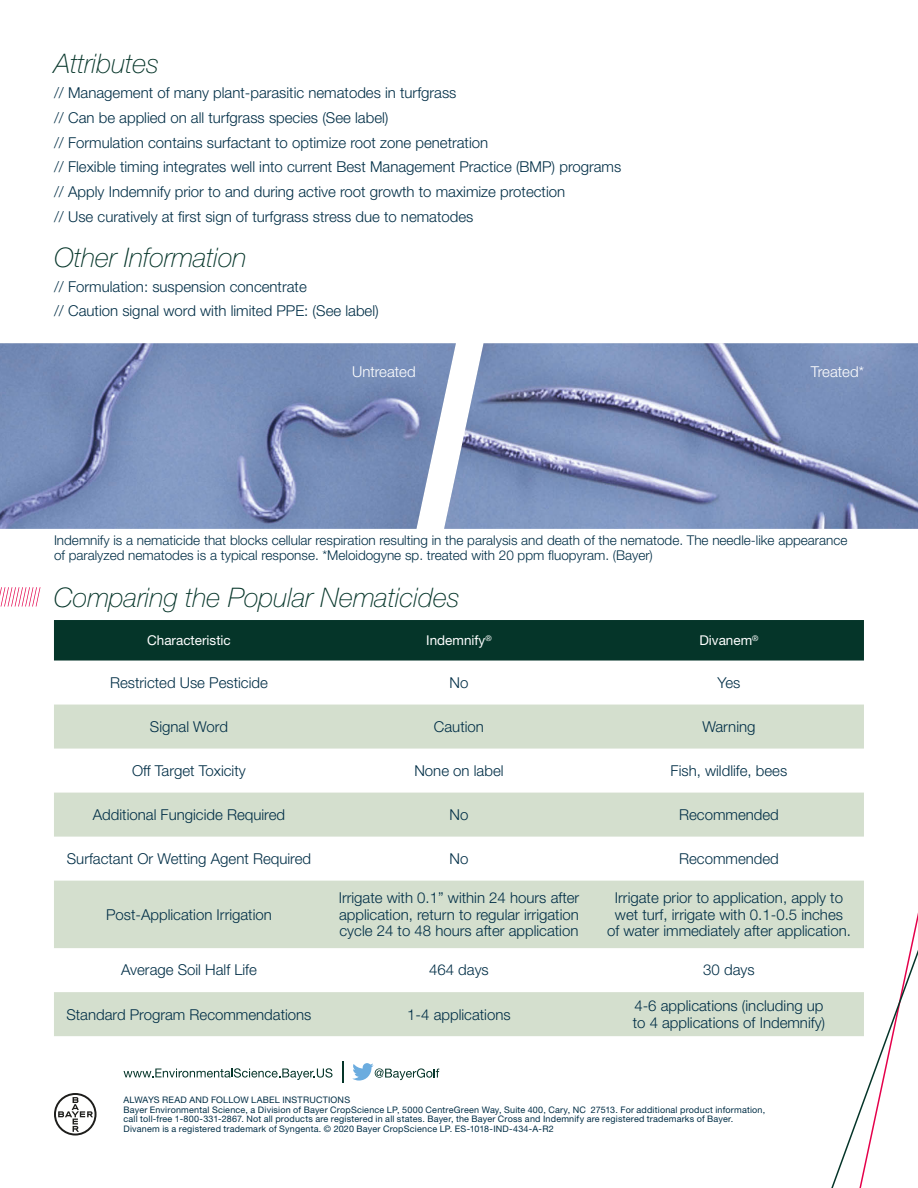
<style>
.page{position:relative;width:918px;height:1188px;background:#fff}
.page>*{position:absolute;margin:0;border:0;box-sizing:border-box;transform-origin:0 0}
.t1{font:italic 100 27px "Helvetica Neue LT Std";color:#053529}
.t2{font:300 15px/24.8px "Helvetica Neue LT Std";color:#002e46}
.t3{font:300 15px "Helvetica Neue LT Std";color:#fff}
.t4{font:300 13.5px/15px "Helvetica Neue LT Std";color:#002e46}
.t5{font:13.5px "Helvetica Neue LT Std";color:#fff}
.t6{font:9px/9.8px "Helvetica Neue LT Std";letter-spacing:.02em;color:#002e46}
</style>
<div class="page">
<svg style="left:831px;top:913px;width:87px;height:275px"></svg>
<div style="left:54px;top:620px;width:810px;height:41px;background:#053529"></div>
<svg style="left:54px;top:705px;width:810px;height:331px;fill:#d4dfce"></svg>
<svg style="left:0;top:587px;width:40px;height:20px"></svg>
<img style="left:0;top:343px;width:444px;height:186px">
<img style="left:444px;top:343px;width:474px;height:186px">
<svg style="left:54px;top:1093px;width:43px;height:43px"></svg>
<svg style="left:352px;top:1063px;width:87px;height:18px"></svg>
<svg style="left:342px;top:1061px;width:1px;height:22px"></svg>
<svg style="left:124px;top:1068px;width:209px;height:12px"></svg>
<h1 class="t1" style="left:54px;top:48px;width:107px">Attributes</h1>
<p class="t2" style="left:54px;top:80px;width:569px">// Management of many plant-parasitic nematodes in turfgrass<br>// Can be applied on all turfgrass species (See label)<br>// Formulation contains surfactant to optimize root zone penetration<br>// Flexible timing integrates well into current Best Management Practice (BMP) programs // Apply Indemnify prior to and during active root growth to maximize protection<br>// Use curatively at first sign of turfgrass stress due to nematodes</p>
<h1 class="t1" style="left:54px;top:242px;width:194px">Other Information</h1>
<p class="t2" style="left:54px;top:274px;width:326px">// Formulation: suspension concentrate<br>// Caution signal word with limited PPE: (See label)</p>
<p class="t3" style="left:352px;top:363px;width:65px">Untreated</p>
<p class="t3" style="left:811px;top:363px;width:55px">Treated*</p>
<p class="t4" style="left:54px;top:533px;width:795px">Indemnify is a nematicide that blocks cellular respiration resulting in the paralysis and death of the nematode. The needle-like appearance of paralyzed nematodes is a typical response. *Meloidogyne sp. treated with 20 ppm fluopyram. (Bayer)</p>
<h1 class="t1" style="left:54px;top:581px;width:407px">Comparing the Popular Nematicides</h1>
<p class="t5" style="left:147px;top:632px;width:85px">Characteristic</p>
<p class="t5" style="left:426px;top:632px;width:67px">Indemnify<sup>®</sup></p>
<p class="t5" style="left:699px;top:632px;width:61px">Divanem<sup>®</sup></p>
<p class="t2" style="left:110px;top:670px;width:159px">Restricted Use Pesticide</p>
<p class="t2" style="left:450px;top:670px;width:20px">No</p>
<p class="t2" style="left:718px;top:670px;width:24px">Yes</p>
<p class="t2" style="left:150px;top:714px;width:80px">Signal Word</p>
<p class="t2" style="left:434px;top:714px;width:52px">Caution</p>
<p class="t2" style="left:702px;top:714px;width:55px">Warning</p>
<p class="t2" style="left:132px;top:758px;width:115px">Off Target Toxicity</p>
<p class="t2" style="left:414px;top:758px;width:91px">None on label</p>
<p class="t2" style="left:671px;top:758px;width:118px">Fish, wildlife, bees</p>
<p class="t2" style="left:93px;top:802px;width:194px">Additional Fungicide Required</p>
<p class="t2" style="left:450px;top:802px;width:20px">No</p>
<p class="t2" style="left:679px;top:802px;width:101px">Recommended</p>
<p class="t2" style="left:67px;top:846px;width:246px">Surfactant Or Wetting Agent Required</p>
<p class="t2" style="left:450px;top:846px;width:20px">No</p>
<p class="t2" style="left:679px;top:846px;width:101px">Recommended</p>
<p class="t2" style="left:106px;top:902px;width:167px">Post-Application Irrigation</p>
<p class="t2" style="left:339px;top:889px;width:242px;line-height:16.5px;text-align:justify">Irrigate with 0.1” within 24 hours after application, return to regular irrigation cycle 24 to 48 hours after application</p>
<p class="t2" style="left:607px;top:889px;width:245px;line-height:16.5px;text-align:center">Irrigate prior to application, apply to wet turf, irrigate with 0.1-0.5 inches of water immediately after application.</p>
<p class="t2" style="left:121px;top:957px;width:137px">Average Soil Half Life</p>
<p class="t2" style="left:429px;top:957px;width:61px">464 days</p>
<p class="t2" style="left:703px;top:957px;width:53px">30 days</p>
<p class="t2" style="left:66px;top:1002px;width:247px">Standard Program Recommendations</p>
<p class="t2" style="left:407px;top:1002px;width:105px">1-4 applications</p>
<p class="t2" style="left:633px;top:997px;width:194px;line-height:16.5px">4-6 applications (including up to 4 applications of Indemnify)</p>
<p class="t6" style="left:124px;top:1095px;width:643px">ALWAYS READ AND FOLLOW LABEL INSTRUCTIONS<br>Bayer Environmental Science, a Division of Bayer CropScience LP, 5000 CentreGreen Way, Suite 400, Cary, NC 27513. For additional product information, call toll-free 1-800-331-2867. Not all products are registered in all states. Bayer, the Bayer Cross and Indemnify are registered trademarks of Bayer.<br>Divanem is a registered trademark of Syngenta. © 2020 Bayer CropScience LP. ES-1018-IND-434-A-R2</p>
</div>
